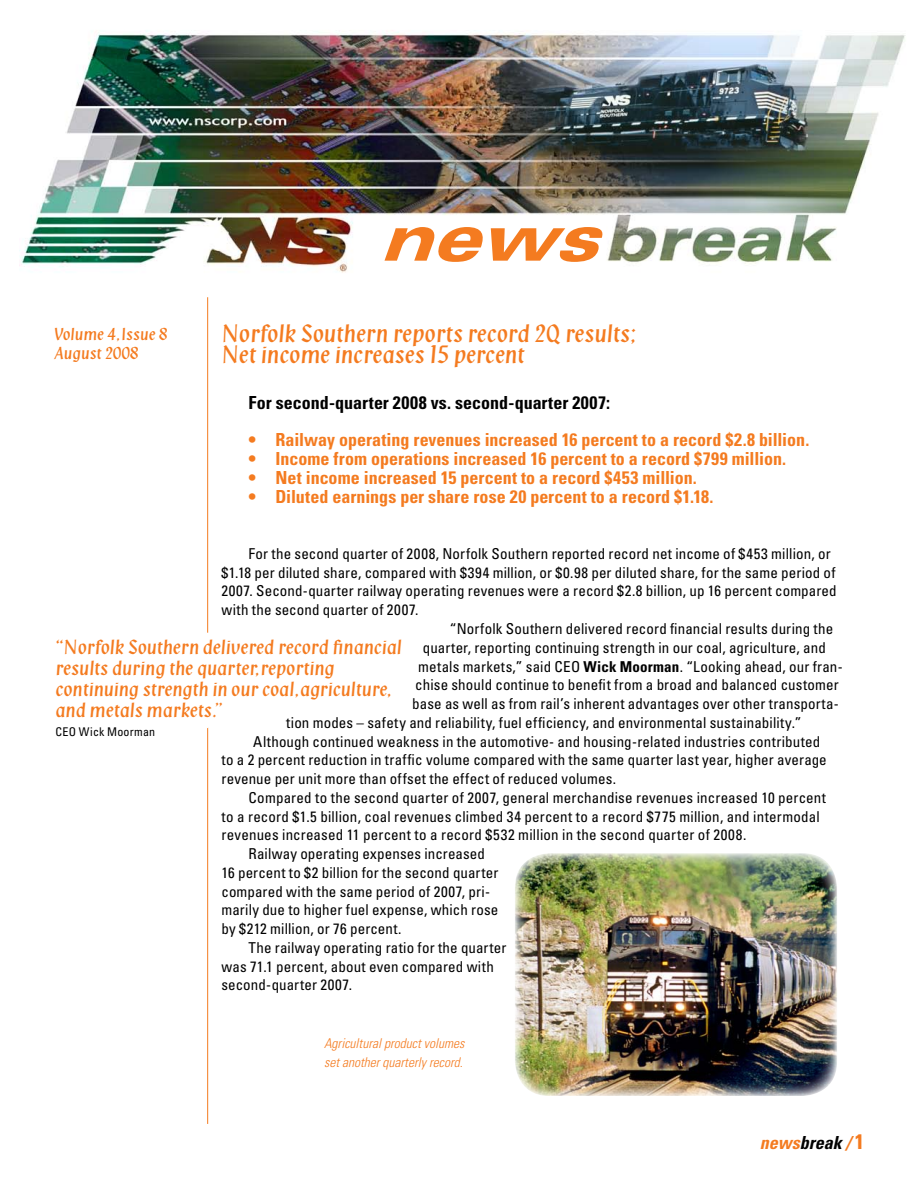
<style>
.page{position:relative;width:917px;height:1188px;background:#fff}
.page>*{position:absolute;margin:0;border:0;box-sizing:border-box;transform-origin:0 0}
.t1{font:italic 900 expanded 64.5px "Univers LT Std";color:#f47b20}
.t2{font:24px/21px "Klang MT Std";letter-spacing:-.005em;color:#f47b20}
.t3{font:19.5px/21px "Klang MT Std";letter-spacing:-.005em;color:#f47b20}
.t4{font:700 condensed 18px "Univers LT Std";color:#f47b20}
.t5{font:700 condensed 18px "Univers LT Std";color:#000}
.t6{font:italic 700 condensed 18px "Univers LT Std";color:#f47b20}
.t7{font:16.5px/19.5px "Klang MT Std";color:#f47b20}
.t8{font:condensed 15px "Univers LT Std";letter-spacing:.01em;color:#000}
.t9{font:italic 300 condensed 13.5px/19.5px "Univers LT Std";color:#f47b20}
.t10{font:condensed 12px "Univers LT Std";letter-spacing:.02em;color:#000}
.s1{font-weight:700}
.s2{color:#000}
.s3{font-style:normal;font-size:21px}
</style>
<div class="page">
<hr style="left:207px;top:297px;width:1px;height:826px;background:#f47b20">
<img style="left:21px;top:30px;width:884px;height:243px">
<img style="left:515px;top:853px;width:322px;height:242px">
<p class="t7" style="left:54px;top:324px;width:115px">Volume 4,Issue 8<br>August 2008</p>
<h1 class="t1" style="left:379px;top:200px;width:230px">news</h1>
<h2 class="t2" style="left:221px;top:324px;width:416px">Norfolk Southern reports record 2Q results;<br>Net income increases 15 percent</h2>
<p class="t5" style="left:248px;top:391px;width:363px">For second-quarter 2008 vs. second-quarter 2007:</p>
<p class="t4" style="left:248px;top:429px;width:562px">• Railway operating revenues increased 16 percent to a record $2.8 billion.</p>
<p class="t4" style="left:248px;top:447px;width:539px">• Income from operations increased 16 percent to a record $799 million.</p>
<p class="t4" style="left:248px;top:466px;width:450px">• Net income increased 15 percent to a record $453 million.</p>
<p class="t4" style="left:248px;top:485px;width:467px">• Diluted earnings per share rose 20 percent to a record $1.18.</p>
<p class="t8" style="left:248px;top:544px;width:584px">For the second quarter of 2008, Norfolk Southern reported record net income of $453 million, or</p>
<p class="t8" style="left:221px;top:563px;width:616px">$1.18 per diluted share, compared with $394 million, or $0.98 per diluted share, for the same period of</p>
<p class="t8" style="left:221px;top:581px;width:617px">2007. Second-quarter railway operating revenues were a record $2.8 billion, up 16 percent compared</p>
<p class="t8" style="left:221px;top:600px;width:198px">with the second quarter of 2007.</p>
<p class="t8" style="left:450px;top:619px;width:385px">“Norfolk Southern delivered record financial results during the</p>
<p class="t8" style="left:423px;top:638px;width:405px">quarter, reporting continuing strength in our coal, agriculture, and</p>
<p class="t8" style="left:418px;top:656px;width:426px">metals markets,” said CEO <span class="s1">Wick Moorman</span>. “Looking ahead, our fran-</p>
<p class="t8" style="left:415px;top:675px;width:425px">chise should continue to benefit from a broad and balanced customer</p>
<p class="t8" style="left:412px;top:694px;width:428px">base as well as from rail’s inherent advantages over other transporta-</p>
<p class="t8" style="left:286px;top:713px;width:517px">tion modes – safety and reliability, fuel efficiency, and environmental sustainability.”</p>
<p class="t8" style="left:253px;top:731px;width:568px">Although continued weakness in the automotive- and housing-related industries contributed</p>
<p class="t8" style="left:221px;top:750px;width:607px">to a 2 percent reduction in traffic volume compared with the same quarter last year, higher average</p>
<p class="t8" style="left:221px;top:769px;width:396px">revenue per unit more than offset the effect of reduced volumes.</p>
<p class="t8" style="left:248px;top:788px;width:579px">Compared to the second quarter of 2007, general merchandise revenues increased 10 percent</p>
<p class="t8" style="left:221px;top:806px;width:600px">to a record $1.5 billion, coal revenues climbed 34 percent to a record $775 million, and intermodal</p>
<p class="t8" style="left:221px;top:825px;width:526px">revenues increased 11 percent to a record $532 million in the second quarter of 2008.</p>
<p class="t8" style="left:248px;top:844px;width:238px">Railway operating expenses increased</p>
<p class="t8" style="left:221px;top:863px;width:278px">16 percent to $2 billion for the second quarter</p>
<p class="t8" style="left:221px;top:881px;width:270px">compared with the same period of 2007, pri-</p>
<p class="t8" style="left:221px;top:900px;width:278px">marily due to higher fuel expense, which rose</p>
<p class="t8" style="left:221px;top:919px;width:182px">by $212 million, or 76 percent.</p>
<p class="t8" style="left:248px;top:938px;width:259px">The railway operating ratio for the quarter</p>
<p class="t8" style="left:221px;top:956px;width:274px">was 71.1 percent, about even compared with</p>
<p class="t8" style="left:221px;top:975px;width:132px">second-quarter 2007.</p>
<h3 class="t3" style="left:56px;top:637px;width:348px">“Norfolk Southern delivered record financial results during the quarter,reporting continuing strength in our coal,agriculture, and metals markets.”</h3>
<p class="t10" style="left:56px;top:723px;width:101px">CEO Wick Moorman</p>
<p class="t9" style="left:324px;top:1033px;width:142px">Agricultural product volumes set another quarterly record.</p>
<p class="t6" style="left:760px;top:1131px;width:106px">news<span class="s2">break</span> / <span class="s3">1</span></p>
</div>
